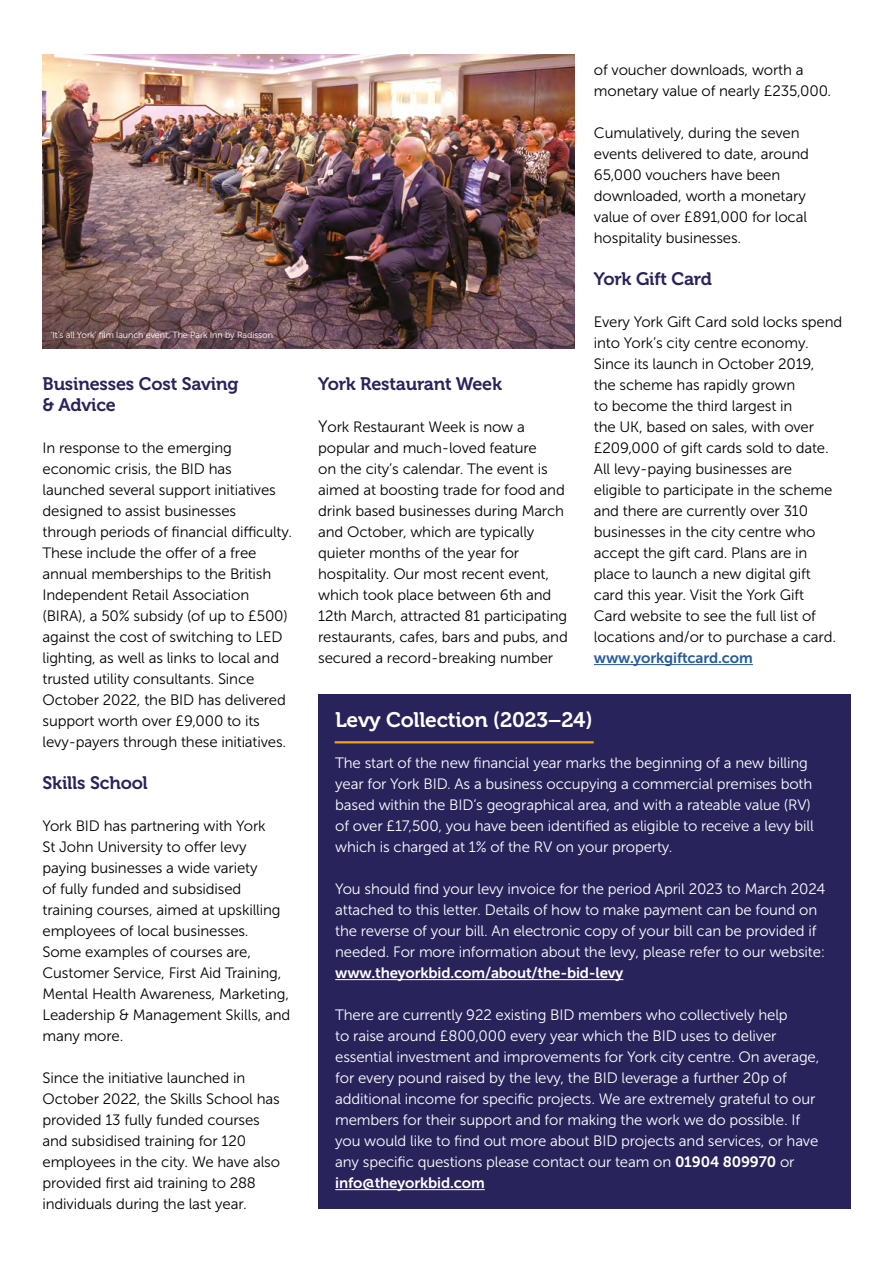
<style>
.page{position:relative;width:893px;height:1263px;background:#fff}
.page>*{position:absolute;margin:0;border:0;box-sizing:border-box;transform-origin:0 0}
.t1{font:21px "Museo 700";letter-spacing:-.01em;color:#fff}
.t2{font:18px/21px "Museo 700";letter-spacing:-.01em;color:#29235c}
.t3{font:15px/21px "Museo Sans 300";letter-spacing:-.01em;color:#000}
.t4{font:15px/21px "Museo Sans 300";letter-spacing:-.01em;color:#fff}
.t5{font:15px "Museo Sans 700";letter-spacing:-.01em;color:#fff}
.t6{font:15px "Museo Sans 700";letter-spacing:-.01em;color:#275b9b}
.t7{font:9px "Museo Sans 300";letter-spacing:-.01em;color:#fff}
.s1{font-size:16.5px}
.s2{font-family:"Museo Sans 700"}
</style>
<div class="page">
<div style="left:318px;top:694px;width:532px;height:515px;background:#29235c"></div>
<hr style="left:335px;top:979px;width:288px;height:1px;background:#fff">
<hr style="left:335px;top:1189px;width:150px;height:1px;background:#fff">
<hr style="left:335px;top:741px;width:259px;height:2px;background:#f6a016">
<img style="left:43px;top:54px;width:532px;height:294px">
<hr style="left:594px;top:664px;width:159px;height:1px;background:#275b9b">
<p class="t7" style="left:51px;top:330px;width:224px">‘It’s all York‘ film launch event, The Park Inn by Radisson</p>
<p class="t2" style="left:43px;top:374px;width:197px">Businesses Cost Saving &amp; Advice</p>
<p class="t3" style="left:43px;top:437px;width:251px">In response to the emerging economic crisis, the BID has launched several support initiatives designed to assist businesses through periods of financial difficulty.<br>These include the offer of a free annual memberships to the British Independent Retail Association (BIRA), a 50% subsidy (of up to £500) against the cost of switching to LED lighting, as well as links to local and trusted utility consultants. Since October 2022, the BID has delivered support worth over £9,000 to its levy-payers through these initiatives.</p>
<p class="t2" style="left:43px;top:773px;width:107px">Skills School</p>
<p class="t3" style="left:43px;top:815px;width:249px">York BID has partnering with York<br>St John University to offer levy paying businesses a wide variety<br>of fully funded and subsidised training courses, aimed at upskilling employees of local businesses.<br>Some examples of courses are,<br>Customer Service, First Aid Training,<br>Mental Health Awareness, Marketing,<br>Leadership &amp; Management Skills, and many more.</p>
<p class="t3" style="left:43px;top:1067px;width:239px">Since the initiative launched in October 2022, the Skills School has provided 13 fully funded courses and subsidised training for 120 employees in the city. We have also provided first aid training to 288 individuals during the last year.</p>
<p class="t2" style="left:318px;top:374px;width:185px">York Restaurant Week</p>
<p class="t3" style="left:318px;top:416px;width:251px"><span class="s1">Y</span>ork Restaurant Week is now a popular and much-loved feature<br>on the city’s calendar. The event is aimed at boosting trade for food and drink based businesses during March and October, which are typically quieter months of the year for hospitality. Our most recent event, which took place between 6th and 12th March, attracted 81 participating restaurants, cafes, bars and pubs, and secured a record-breaking number</p>
<p class="t3" style="left:594px;top:59px;width:239px">of voucher downloads, worth a monetary value of nearly £235,000.</p>
<p class="t3" style="left:594px;top:122px;width:217px">Cumulatively, during the seven events delivered to date, around<br>65,000 vouchers have been downloaded, worth a monetary value of over £891,000 for local hospitality businesses.</p>
<p class="t2" style="left:594px;top:269px;width:120px">York Gift Card</p>
<p class="t3" style="left:594px;top:311px;width:250px">Every York Gift Card sold locks spend into York’s city centre economy.<br>Since its launch in October 2019,<br>the scheme has rapidly grown<br>to become the third largest in<br>the UK, based on sales, with over £209,000 of gift cards sold to date.<br>All levy-paying businesses are eligible to participate in the scheme and there are currently over 310 businesses in the city centre who accept the gift card. Plans are in place to launch a new digital gift card this year. Visit the York Gift<br>Card website to see the full list of locations and/or to purchase a card.</p>
<p class="t6" style="left:594px;top:649px;width:160px">www.yorkgiftcard.com</p>
<h1 class="t1" style="left:335px;top:708px;width:259px">Levy Collection (2023–24)</h1>
<p class="t4" style="left:335px;top:752px;width:480px">The start of the new financial year marks the beginning of a new billing year for York BID. As a business occupying a commercial premises both based within the BID’s geographical area, and with a rateable value (RV) of over £17,500, you have been identified as eligible to receive a levy bill which is charged at 1% of the RV on your property.</p>
<p class="t4" style="left:335px;top:878px;width:492px">You should find your levy invoice for the period April 2023 to March 2024 attached to this letter. Details of how to make payment can be found on the reverse of your bill. An electronic copy of your bill can be provided if needed. For more information about the levy, please refer to our website:</p>
<p class="t5" style="left:335px;top:964px;width:290px">www.theyorkbid.com/about/the-bid-levy</p>
<p class="t4" style="left:335px;top:1004px;width:486px">There are currently 922 existing BID members who collectively help<br>to raise around £800,000 every year which the BID uses to deliver essential investment and improvements for York city centre. On average, for every pound raised by the levy, the BID leverage a further 20p of additional income for specific projects. We are extremely grateful to our members for their support and for making the work we do possible. If you would like to find out more about BID projects and services, or have any specific questions please contact our team on <span class="s2">01904 809970</span> or</p>
<p class="t5" style="left:335px;top:1174px;width:151px">info@theyorkbid.com</p>
</div>
